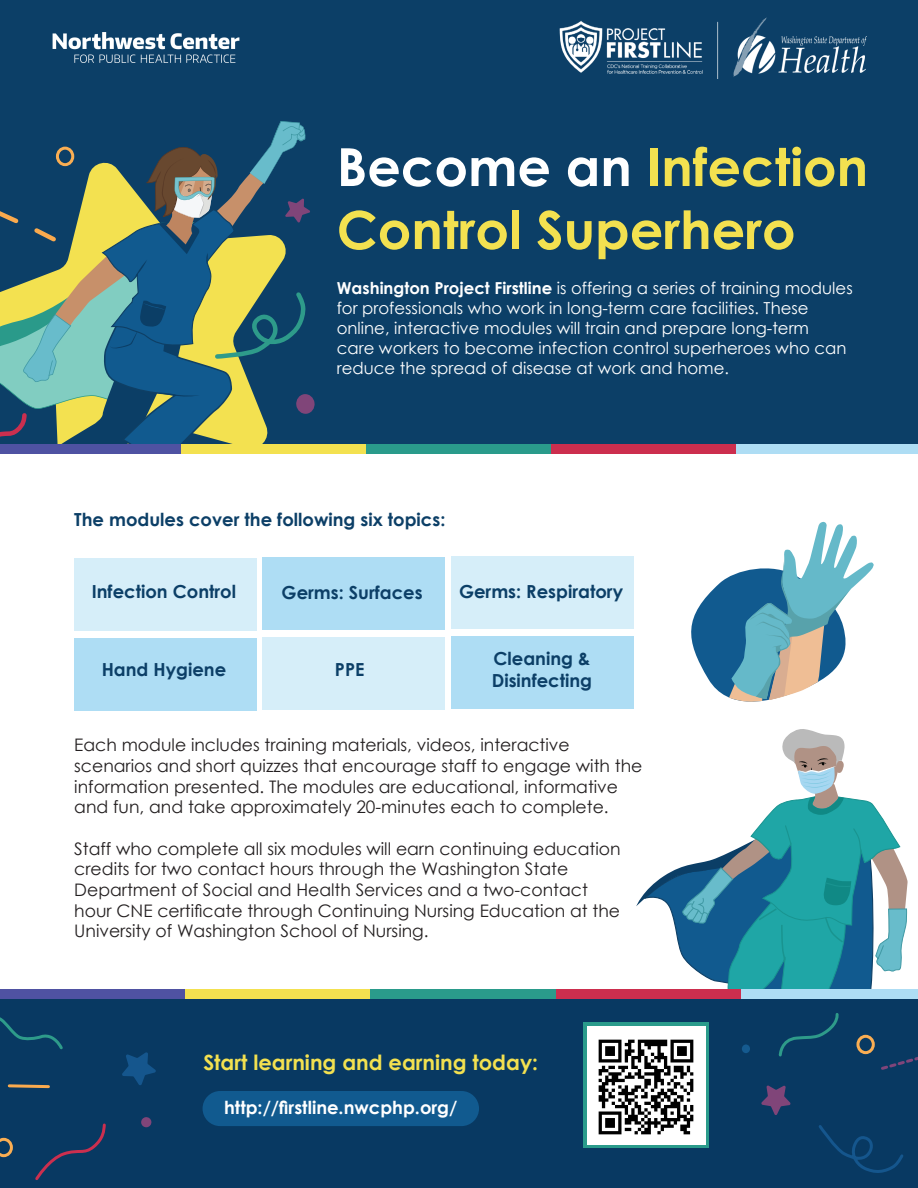
<style>
.page{position:relative;width:918px;height:1188px;background:#fff}
.page>*{position:absolute;margin:0;border:0;box-sizing:border-box;transform-origin:0 0}
.t1{font:700 52.5px/63px "Century Gothic";color:#f3e150}
.t2{font:700 21px "Century Gothic";color:#f3e150}
.t3{font:700 18px "Century Gothic";color:#0c3f67}
.t4{font:700 18px "Century Gothic";color:#fff}
.t5{font:17.25px/20.7px "Century Gothic";color:#231f20}
.t6{font:16.5px/19.8px "Century Gothic";color:#fff}
.s1{color:#fff}
.s2{font-weight:700}
</style>
<div class="page">
<div style="left:0;top:92px;width:918px;height:901px;background:#0c3f67"></div>
<div style="left:0;top:0;width:918px;height:92px;background:#0c3f67"></div>
<div style="left:0;top:449px;width:918px;height:582px;background:#fff"></div>
<img style="left:52px;top:32px;width:188px;height:31px">
<div style="left:0;top:993px;width:918px;height:195px;background:#083962"></div>
<img style="left:559px;top:18px;width:307px;height:60px">
<div style="left:263px;top:557px;width:182px;height:73px;background:#aeddf4"></div>
<div style="left:263px;top:638px;width:182px;height:72px;background:#d6eef9"></div>
<div style="left:203px;top:1091px;width:276px;height:35px;background:#115a8f;border-radius:18px"></div>
<div style="left:74px;top:558px;width:183px;height:72px;background:#d6eef9"></div>
<svg style="left:583px;top:1022px;width:126px;height:126px"></svg>
<div style="left:74px;top:638px;width:183px;height:73px;background:#aeddf4"></div>
<div style="left:451px;top:556px;width:182px;height:73px;background:#d6eef9"></div>
<div style="left:451px;top:636px;width:182px;height:73px;background:#aeddf4"></div>
<div style="left:0;top:989px;width:185px;height:10px;background:#4f52a2"></div>
<div style="left:185px;top:989px;width:186px;height:10px;background:#f3e150"></div>
<div style="left:371px;top:989px;width:185px;height:10px;background:#2a9b8b"></div>
<div style="left:556px;top:989px;width:185px;height:10px;background:#cc2e4e"></div>
<div style="left:181px;top:444px;width:185px;height:10px;background:#f3e150"></div>
<div style="left:366px;top:444px;width:186px;height:10px;background:#2a9b8b"></div>
<div style="left:552px;top:444px;width:185px;height:10px;background:#cc2e4e"></div>
<div style="left:737px;top:444px;width:181px;height:10px;background:#aeddf4"></div>
<svg style="left:0;top:1017px;width:63px;height:33px"></svg>
<svg style="left:7px;top:1084px;width:43px;height:5px"></svg>
<svg style="left:35px;top:1123px;width:71px;height:57px"></svg>
<div style="left:141px;top:1117px;width:11px;height:11px;background:#804579;border-radius:50%"></div>
<svg style="left:122px;top:1052px;width:34px;height:33px"></svg>
<svg style="left:636px;top:729px;width:282px;height:444px"></svg>
<svg style="left:0;top:1138px;width:13px;height:19px"></svg>
<svg style="left:691px;top:522px;width:183px;height:180px"></svg>
<svg style="left:0;top:121px;width:315px;height:333px"></svg>
<div style="left:588px;top:1028px;width:116px;height:116px;background:#fff"></div>
<img style="left:598px;top:1039px;width:96px;height:96px">
<p class="t1" style="left:337px;top:133px;width:533px"><span class="s1">Become an</span> Infection<br>Control Superhero</p>
<p class="t6" style="left:337px;top:278px;width:517px"><span class="s2">Washington Project Firstline</span> is offering a series of training modules for professionals who work in long-term care facilities. These online, interactive modules will train and prepare long-term<br>care workers to become infection control superheroes who can reduce the spread of disease at work and home.</p>
<p class="t3" style="left:74px;top:506px;width:373px">The modules cover the following six topics:</p>
<p class="t3" style="left:92px;top:578px;width:146px">Infection Control</p>
<p class="t3" style="left:282px;top:578px;width:143px">Germs: Surfaces</p>
<p class="t3" style="left:459px;top:578px;width:166px">Germs: Respiratory</p>
<p class="t3" style="left:102px;top:656px;width:126px">Hand Hygiene</p>
<p class="t3" style="left:335px;top:656px;width:31px">PPE</p>
<p class="t3" style="left:494px;top:645px;width:98px">Cleaning &amp;</p>
<p class="t3" style="left:492px;top:667px;width:102px">Disinfecting</p>
<p class="t5" style="left:74px;top:734px;width:570px">Each module includes training materials, videos, interactive scenarios and short quizzes that encourage staff to engage with the information presented. The modules are educational, informative and fun, and take approximately 20-minutes each to complete.</p>
<p class="t5" style="left:74px;top:838px;width:548px">Staff who complete all six modules will earn continuing education credits for two contact hours through the Washington State Department of Social and Health Services and a two-contact hour CNE certificate through Continuing Nursing Education at the University of Washington School of Nursing.</p>
<p class="t2" style="left:203px;top:1047px;width:336px">Start learning and earning today:</p>
<p class="t4" style="left:224px;top:1093px;width:235px">http://firstline.nwcphp.org/</p>
</div>
